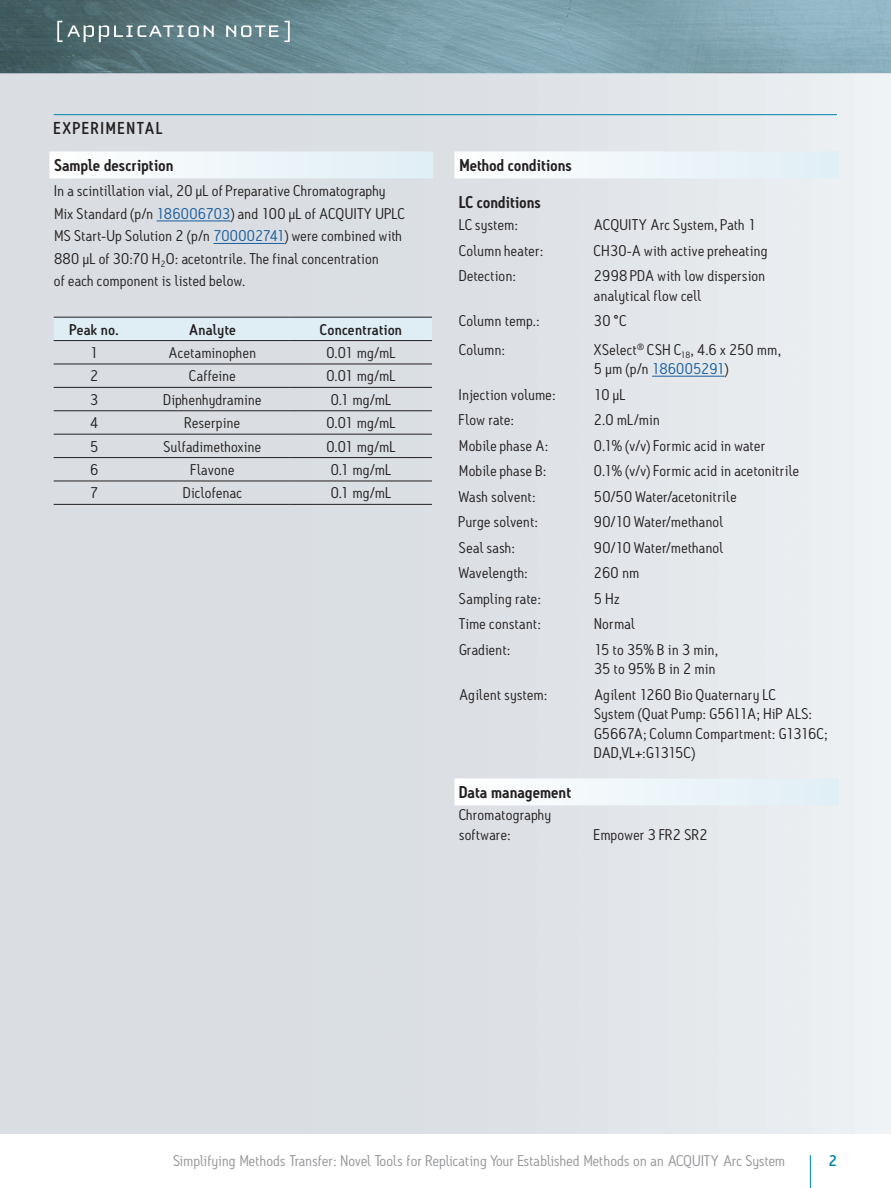
<style>
.page{position:relative;width:891px;height:1188px;background:#fff}
.page>*{position:absolute;margin:0;border:0;box-sizing:border-box;transform-origin:0 0}
.t1{font:500 16.65px "Antitled OT";letter-spacing:.12em;color:#231f20}
.t2{font:600 16.5px "Antitled OT";letter-spacing:.01em;color:#231f20}
.t3{font:15px/19.5px "Antitled OT";letter-spacing:.02em;color:#231f20;scale:1.05 1}
.t4{font:15px "Antitled OT";letter-spacing:.01em;color:#939598;scale:1.05 1}
.t5{font:500 15px "Antitled OT";letter-spacing:.015em;color:#231f20;scale:1.05 1}
.t6{font:500 15px "Antitled OT";color:#0083ad;scale:1.05 1}
.s1{color:#175d9e}
</style>
<div class="page">
<hr style="left:810px;top:1155px;width:1px;height:33px;background:#0083ad">
<img style="left:0;top:0;width:891px;height:58px">
<img style="left:0;top:58px;width:891px;height:1076px">
<svg style="left:57px;top:21px;width:157px;height:21px"></svg>
<svg style="left:226px;top:21px;width:64px;height:21px"></svg>
<hr style="left:54px;top:114px;width:783px;height:1px;background:#0083ad">
<div style="left:50px;top:151px;width:384px;height:27px;background:linear-gradient(to right,#fefffe,#dfeef5)"></div>
<hr style="left:157px;top:221px;width:73px;height:1px;background:#175d9e">
<hr style="left:213px;top:243px;width:71px;height:1px;background:#175d9e">
<div style="left:454px;top:151px;width:384px;height:27px;background:linear-gradient(to right,#fefffe,#dfeef5)"></div>
<hr style="left:652px;top:376px;width:72px;height:1px;background:#175d9e">
<div style="left:454px;top:778px;width:384px;height:27px;background:linear-gradient(to right,#fefffe,#dfeef5)"></div>
<div style="left:54px;top:318px;width:378px;height:22px;background:#dfeef5"></div>
<hr style="left:54px;top:317px;width:81px;height:1px;background:#231f20">
<hr style="left:135px;top:317px;width:155px;height:1px;background:#231f20">
<hr style="left:290px;top:317px;width:142px;height:1px;background:#231f20">
<hr style="left:54px;top:340px;width:81px;height:1px;background:#231f20">
<hr style="left:135px;top:340px;width:155px;height:1px;background:#231f20">
<hr style="left:290px;top:340px;width:142px;height:1px;background:#231f20">
<hr style="left:54px;top:364px;width:81px;height:1px;background:#231f20">
<hr style="left:135px;top:364px;width:155px;height:1px;background:#231f20">
<hr style="left:290px;top:364px;width:142px;height:1px;background:#231f20">
<hr style="left:54px;top:387px;width:81px;height:1px;background:#231f20">
<hr style="left:135px;top:387px;width:155px;height:1px;background:#231f20">
<hr style="left:290px;top:387px;width:142px;height:1px;background:#231f20">
<hr style="left:54px;top:411px;width:81px;height:1px;background:#231f20">
<hr style="left:135px;top:411px;width:155px;height:1px;background:#231f20">
<hr style="left:290px;top:411px;width:142px;height:1px;background:#231f20">
<hr style="left:54px;top:434px;width:81px;height:1px;background:#231f20">
<hr style="left:135px;top:434px;width:155px;height:1px;background:#231f20">
<hr style="left:290px;top:434px;width:142px;height:1px;background:#231f20">
<hr style="left:54px;top:457px;width:81px;height:1px;background:#231f20">
<hr style="left:135px;top:457px;width:155px;height:1px;background:#231f20">
<hr style="left:290px;top:457px;width:142px;height:1px;background:#231f20">
<hr style="left:54px;top:481px;width:81px;height:1px;background:#231f20">
<hr style="left:135px;top:481px;width:155px;height:1px;background:#231f20">
<hr style="left:290px;top:481px;width:142px;height:1px;background:#231f20">
<hr style="left:54px;top:504px;width:81px;height:1px;background:#231f20">
<hr style="left:135px;top:504px;width:155px;height:1px;background:#231f20">
<hr style="left:290px;top:504px;width:142px;height:1px;background:#231f20">
<p class="t1" style="left:54px;top:118px;width:110px">EXPERIMENTAL</p>
<p class="t2" style="left:54px;top:155px;width:121px">Sample description</p>
<p class="t3" style="left:54px;top:180px;width:336px;line-height:22.5px">In a scintillation vial, 20 μL of Preparative Chromatography Mix Standard (p/n <span class="s1">186006703</span>) and 100 μL of ACQUITY UPLC MS Start-Up Solution 2 (p/n <span class="s1">700002741</span>) were combined with 880 μL of 30:70 H<sub>2</sub>O: acetontrile. The final concentration<br>of each component is listed below.</p>
<p class="t5" style="left:70px;top:320px;width:48px">Peak no.</p>
<p class="t5" style="left:189px;top:320px;width:46px">Analyte</p>
<p class="t5" style="left:320px;top:320px;width:80px">Concentration</p>
<p class="t3" style="left:90px;top:343px;width:9px">1</p>
<p class="t3" style="left:169px;top:343px;width:85px">Acetaminophen</p>
<p class="t3" style="left:326px;top:343px;width:67px">0.01 mg/mL</p>
<p class="t3" style="left:90px;top:366px;width:9px">2</p>
<p class="t3" style="left:189px;top:366px;width:46px">Caffeine</p>
<p class="t3" style="left:326px;top:366px;width:67px">0.01 mg/mL</p>
<p class="t3" style="left:90px;top:390px;width:9px">3</p>
<p class="t3" style="left:164px;top:390px;width:95px">Diphenhydramine</p>
<p class="t3" style="left:331px;top:390px;width:59px">0.1 mg/mL</p>
<p class="t3" style="left:90px;top:413px;width:9px">4</p>
<p class="t3" style="left:185px;top:413px;width:54px">Reserpine</p>
<p class="t3" style="left:326px;top:413px;width:67px">0.01 mg/mL</p>
<p class="t3" style="left:90px;top:436px;width:9px">5</p>
<p class="t3" style="left:164px;top:436px;width:94px">Sulfadimethoxine</p>
<p class="t3" style="left:326px;top:436px;width:67px">0.01 mg/mL</p>
<p class="t3" style="left:90px;top:460px;width:9px">6</p>
<p class="t3" style="left:190px;top:460px;width:43px">Flavone</p>
<p class="t3" style="left:331px;top:460px;width:59px">0.1 mg/mL</p>
<p class="t3" style="left:90px;top:483px;width:9px">7</p>
<p class="t3" style="left:183px;top:483px;width:57px">Diclofenac</p>
<p class="t3" style="left:331px;top:483px;width:59px">0.1 mg/mL</p>
<p class="t2" style="left:459px;top:155px;width:114px">Method conditions</p>
<p class="t2" style="left:459px;top:192px;width:83px">LC conditions</p>
<p class="t3" style="left:459px;top:215px;width:58px">LC system:</p>
<p class="t3" style="left:594px;top:215px;width:156px">ACQUITY Arc System, Path 1</p>
<p class="t3" style="left:459px;top:241px;width:82px">Column heater:</p>
<p class="t3" style="left:594px;top:241px;width:167px">CH30-A with active preheating</p>
<p class="t3" style="left:459px;top:266px;width:56px">Detection:</p>
<p class="t3" style="left:594px;top:266px;width:165px">2998 PDA with low dispersion analytical flow cell</p>
<p class="t3" style="left:459px;top:311px;width:78px">Column temp.:</p>
<p class="t3" style="left:594px;top:311px;width:32px">30 °C</p>
<p class="t3" style="left:459px;top:340px;width:45px">Column:</p>
<p class="t3" style="left:594px;top:340px;width:180px">XSelect<sup>®</sup> CSH C<sub>18</sub>, 4.6 x 250 mm,<br>5 μm (p/n <span class="s1">186005291</span>)</p>
<p class="t3" style="left:459px;top:385px;width:93px">Injection volume:</p>
<p class="t3" style="left:594px;top:385px;width:32px">10 µL</p>
<p class="t3" style="left:459px;top:410px;width:54px">Flow rate:</p>
<p class="t3" style="left:594px;top:410px;width:64px">2.0 mL/min</p>
<p class="t3" style="left:459px;top:436px;width:87px">Mobile phase A:</p>
<p class="t3" style="left:594px;top:436px;width:165px">0.1% (v/v) Formic acid in water</p>
<p class="t3" style="left:459px;top:461px;width:85px">Mobile phase B:</p>
<p class="t3" style="left:594px;top:461px;width:197px">0.1% (v/v) Formic acid in acetonitrile</p>
<p class="t3" style="left:459px;top:487px;width:74px">Wash solvent:</p>
<p class="t3" style="left:594px;top:487px;width:137px">50/50 Water/acetonitrile</p>
<p class="t3" style="left:459px;top:512px;width:77px">Purge solvent:</p>
<p class="t3" style="left:594px;top:512px;width:125px">90/10 Water/methanol</p>
<p class="t3" style="left:459px;top:538px;width:55px">Seal sash:</p>
<p class="t3" style="left:594px;top:538px;width:125px">90/10 Water/methanol</p>
<p class="t3" style="left:459px;top:563px;width:67px">Wavelength:</p>
<p class="t3" style="left:594px;top:563px;width:45px">260 nm</p>
<p class="t3" style="left:459px;top:589px;width:80px">Sampling rate:</p>
<p class="t3" style="left:594px;top:589px;width:26px">5 Hz</p>
<p class="t3" style="left:459px;top:614px;width:80px">Time constant:</p>
<p class="t3" style="left:594px;top:614px;width:40px">Normal</p>
<p class="t3" style="left:459px;top:640px;width:50px">Gradient:</p>
<p class="t3" style="left:594px;top:640px;width:120px">15 to 35% B in 3 min,<br>35 to 95% B in 2 min</p>
<p class="t3" style="left:459px;top:685px;width:86px">Agilent system:</p>
<p class="t3" style="left:594px;top:685px;width:224px">Agilent 1260 Bio Quaternary LC<br>System (Quat Pump: G5611A; HiP ALS:<br>G5667A; Column Compartment: G1316C;<br>DAD,VL+:G1315C)</p>
<p class="t2" style="left:459px;top:782px;width:114px">Data management</p>
<p class="t3" style="left:459px;top:805px;width:89px">Chromatography software:</p>
<p class="t3" style="left:594px;top:825px;width:110px">Empower 3 FR2 SR2</p>
<p class="t4" style="left:173px;top:1151px;width:584px">Simplifying Methods Transfer: Novel Tools for Replicating Your Established Methods on an ACQUITY Arc System</p>
<p class="t6" style="left:829px;top:1151px;width:10px">2</p>
</div>
